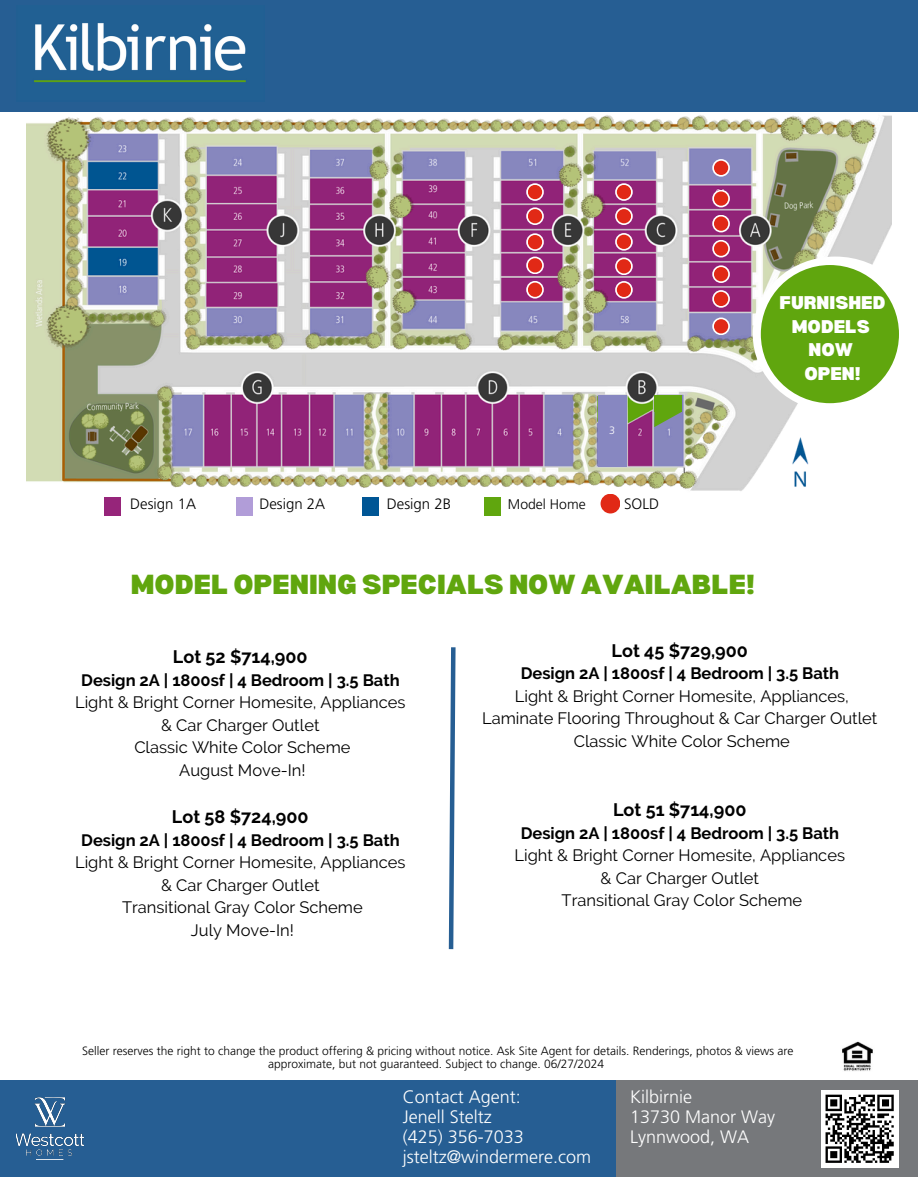
<style>
.page{position:relative;width:918px;height:1188px;background:#fff}
.page>*{position:absolute;margin:0;border:0;box-sizing:border-box;transform-origin:0 0}
.t1{font:900 27px "Bernoru";color:#60a60e}
.t2{font:300 18px/20.2px "Frutiger LT Std";color:#fff}
.t3{font:700 18px "Raleway";color:#000}
.t4{font:900 18px/23.7px "Bernoru";color:#fff;text-align:center}
.t5{font:16.5px/22.5px "Raleway";color:#000;text-align:center}
.t6{font:300 15px "Frutiger LT Std";color:#000}
.t7{font:300 13.95px "Frutiger LT Std";color:#000}
.t8{font:300 12px/13px "Frutiger LT Std";color:#000;text-align:center}
.t9{font:300 10.65px "Frutiger LT Std";color:#fff}
.s1{font-weight:700}
</style>
<div class="page">
<div style="left:0;top:0;width:918px;height:112px;background:#265e93"></div>
<img style="left:842px;top:1041px;width:31px;height:30px">
<div style="left:0;top:1081px;width:618px;height:95px;background:#265e93"></div>
<div style="left:616px;top:1081px;width:302px;height:95px;background:#76787b"></div>
<img style="left:16px;top:1097px;width:68px;height:59px">
<div style="left:821px;top:1090px;width:77px;height:78px;background:#fff"></div>
<svg style="left:825px;top:1094px;width:69px;height:69px"></svg>
<img style="left:27px;top:115px;width:865px;height:386px">
<img style="left:34px;top:23px;width:212px;height:60px">
<div style="left:104px;top:497px;width:17px;height:18px;background:#96257a"></div>
<div style="left:236px;top:497px;width:17px;height:18px;background:#b19dd8"></div>
<div style="left:484px;top:497px;width:17px;height:18px;background:#60a60e"></div>
<div style="left:601px;top:494px;width:19px;height:20px;background:#e12916;border-radius:50%"></div>
<div style="left:362px;top:497px;width:17px;height:18px;background:#005695"></div>
<div style="left:598px;top:395px;width:28px;height:71px;background:#8787c1"></div>
<svg style="left:654px;top:412px;width:28px;height:15px"></svg>
<div style="left:654px;top:395px;width:28px;height:17px;background:#60a60e"></div>
<svg style="left:615px;top:207px;width:18px;height:18px"></svg>
<div style="left:617px;top:209px;width:14px;height:14px;background:#e12916;border-radius:50%"></div>
<svg style="left:615px;top:233px;width:18px;height:18px"></svg>
<div style="left:617px;top:235px;width:14px;height:14px;background:#e12916;border-radius:50%"></div>
<svg style="left:712px;top:240px;width:18px;height:17px"></svg>
<div style="left:714px;top:242px;width:14px;height:14px;background:#e12916;border-radius:50%"></div>
<svg style="left:712px;top:190px;width:18px;height:17px"></svg>
<div style="left:714px;top:191px;width:14px;height:15px;background:#e12916;border-radius:50%"></div>
<svg style="left:615px;top:183px;width:18px;height:18px"></svg>
<div style="left:617px;top:185px;width:14px;height:14px;background:#e12916;border-radius:50%"></div>
<div style="left:753px;top:257px;width:165px;height:155px;background:#fff;border-radius:50%"></div>
<div style="left:761px;top:265px;width:138px;height:138px;background:#60a60e;border-radius:50%"></div>
<svg style="left:712px;top:290px;width:18px;height:18px"></svg>
<div style="left:714px;top:292px;width:14px;height:14px;background:#e12916;border-radius:50%"></div>
<svg style="left:615px;top:257px;width:18px;height:18px"></svg>
<div style="left:617px;top:259px;width:14px;height:14px;background:#e12916;border-radius:50%"></div>
<svg style="left:712px;top:318px;width:18px;height:17px"></svg>
<div style="left:714px;top:319px;width:14px;height:14px;background:#e12916;border-radius:50%"></div>
<svg style="left:712px;top:159px;width:18px;height:18px"></svg>
<div style="left:714px;top:161px;width:14px;height:14px;background:#e12916;border-radius:50%"></div>
<svg style="left:712px;top:215px;width:18px;height:17px"></svg>
<div style="left:714px;top:217px;width:14px;height:14px;background:#e12916;border-radius:50%"></div>
<svg style="left:615px;top:281px;width:18px;height:18px"></svg>
<div style="left:617px;top:283px;width:14px;height:14px;background:#e12916;border-radius:50%"></div>
<svg style="left:712px;top:265px;width:18px;height:18px"></svg>
<div style="left:714px;top:267px;width:14px;height:14px;background:#e12916;border-radius:50%"></div>
<svg style="left:526px;top:207px;width:18px;height:18px"></svg>
<div style="left:528px;top:209px;width:14px;height:14px;background:#e12916;border-radius:50%"></div>
<svg style="left:526px;top:183px;width:18px;height:18px"></svg>
<div style="left:528px;top:185px;width:14px;height:14px;background:#e12916;border-radius:50%"></div>
<svg style="left:526px;top:257px;width:18px;height:17px"></svg>
<div style="left:528px;top:258px;width:14px;height:15px;background:#e12916;border-radius:50%"></div>
<svg style="left:526px;top:281px;width:18px;height:18px"></svg>
<div style="left:528px;top:283px;width:14px;height:14px;background:#e12916;border-radius:50%"></div>
<svg style="left:526px;top:233px;width:18px;height:18px"></svg>
<div style="left:528px;top:235px;width:14px;height:14px;background:#e12916;border-radius:50%"></div>
<svg style="left:448px;top:647px;width:8px;height:303px"></svg>
<h3 class="t9" style="left:609px;top:426px;width:7px">3</h3>
<p class="t6" style="left:130px;top:497px;width:67px">Design 1A</p>
<p class="t6" style="left:259px;top:498px;width:67px">Design 2A</p>
<h4 class="t6" style="left:387px;top:498px;width:66px">Design 2B</h4>
<h5 class="t7" style="left:508px;top:499px;width:79px">Model Home</h5>
<h1 class="t6" style="left:624px;top:498px;width:36px">SOLD</h1>
<p class="t1" style="left:131px;top:569px;width:625px">MODEL OPENING SPECIALS NOW AVAILABLE!</p>
<p class="t4" style="left:780px;top:290px;width:108px">FURNISHED<br>MODELS<br>NOW<br>OPEN!</p>
<p class="t3" style="left:173px;top:647px;width:136px">Lot 52 $714,900</p>
<p class="t5" style="left:75px;top:669px;width:332px"><span class="s1">Design 2A | 1800sf | 4 Bedroom | 3.5 Bath<br></span>Light &amp; Bright Corner Homesite, Appliances &amp; Car Charger Outlet<br>Classic White Color Scheme<br>August Move-In!</p>
<p class="t3" style="left:172px;top:806px;width:138px">Lot 58 $724,900</p>
<p class="t5" style="left:75px;top:829px;width:332px"><span class="s1">Design 2A | 1800sf | 4 Bedroom | 3.5 Bath<br></span>Light &amp; Bright Corner Homesite, Appliances &amp; Car Charger Outlet<br>Transitional Gray Color Scheme<br>July Move-In!</p>
<p class="t3" style="left:612px;top:640px;width:138px">Lot 45 $729,900</p>
<p class="t5" style="left:482px;top:662px;width:397px"><span class="s1">Design 2A | 1800sf | 4 Bedroom | 3.5 Bath<br></span>Light &amp; Bright Corner Homesite, Appliances, Laminate Flooring Throughout &amp; Car Charger Outlet Classic White Color Scheme</p>
<p class="t3" style="left:613px;top:799px;width:135px">Lot 51 $714,900</p>
<p class="t5" style="left:515px;top:822px;width:332px"><span class="s1">Design 2A | 1800sf | 4 Bedroom | 3.5 Bath </span>Light &amp; Bright Corner Homesite, Appliances &amp; Car Charger Outlet<br>Transitional Gray Color Scheme</p>
<h3 class="t8" style="left:82px;top:1045px;width:713px">Seller reserves the right to change the product offering &amp; pricing without notice. Ask Site Agent for details. Renderings, photos &amp; views are approximate, but not guaranteed. Subject to change. 06/27/2024</h3>
<h3 class="t2" style="left:403px;top:1088px;width:190px">Contact Agent:<br>Jenell Steltz<br>(425) 356-7033 jsteltz@windermere.com</h3>
<h3 class="t2" style="left:630px;top:1088px;width:147px">Kilbirnie<br>13730 Manor Way<br>Lynnwood, WA</h3>
</div>
